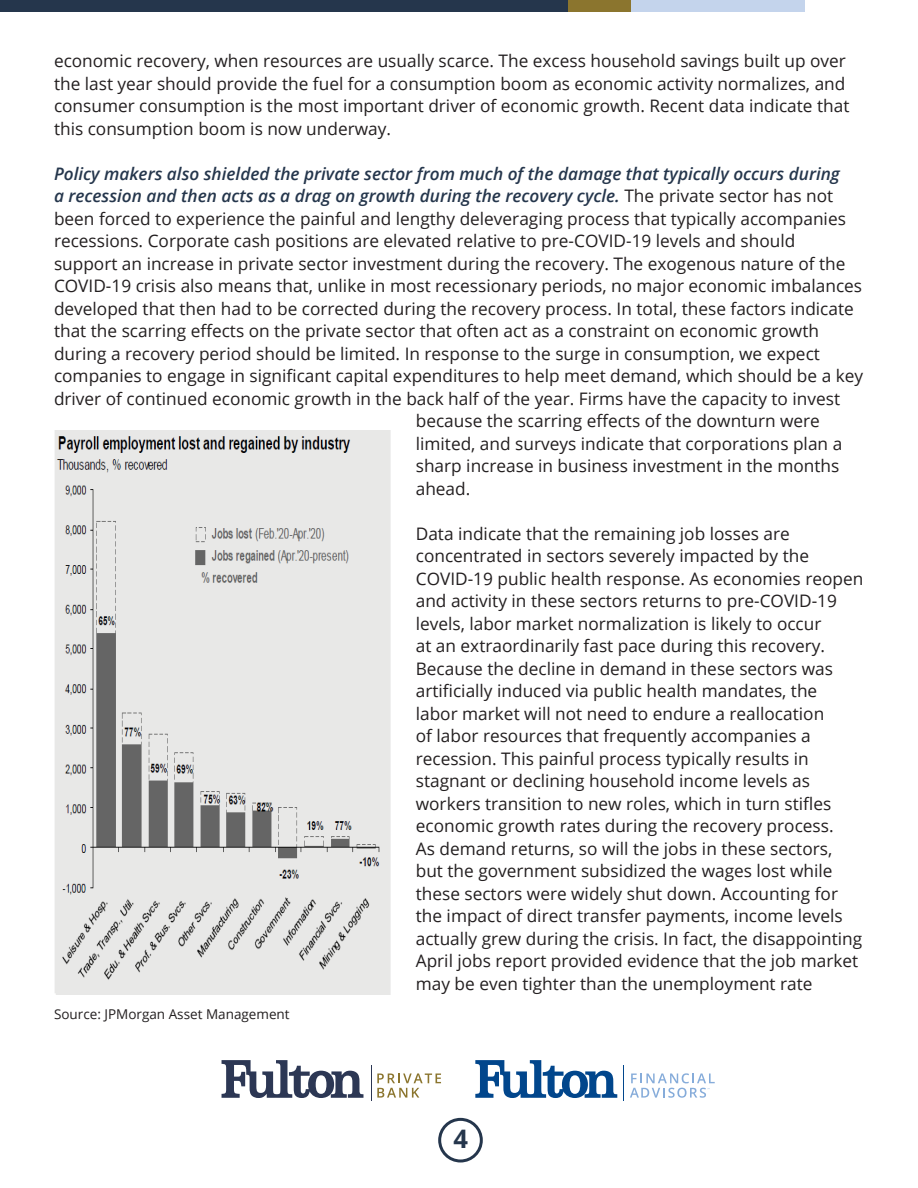
<style>
.page{position:relative;width:918px;height:1188px;background:#fff}
.page>*{position:absolute;margin:0;border:0;box-sizing:border-box;transform-origin:0 0}
.t1{font:700 25.5px "Open Sans";color:#25364c}
.t2{font:17.25px/22.5px "Open Sans";color:#231f20}
.t3{font:italic 600 17.25px "Open Sans";color:#25364c}
.t4{font:13.5px "Open Sans";color:#231f20}
.s1{font-weight:400;font-style:normal;color:#231f20}
</style>
<div class="page">
<div style="left:0;top:0;width:918px;height:12px;background:#25364c"></div>
<div style="left:631px;top:0;width:287px;height:12px;background:#c4d4ec"></div>
<div style="left:806px;top:0;width:112px;height:12px;background:#fff"></div>
<div style="left:568px;top:0;width:63px;height:12px;background:#8b752e"></div>
<svg style="left:475px;top:1060px;width:142px;height:38px"></svg>
<svg style="left:630px;top:1073px;width:85px;height:25px"></svg>
<hr style="left:624px;top:1066px;width:1px;height:35px;background:#01468c">
<svg style="left:222px;top:1060px;width:141px;height:38px"></svg>
<svg style="left:377px;top:1073px;width:64px;height:25px"></svg>
<hr style="left:371px;top:1066px;width:1px;height:35px;background:#2c3754">
<div style="left:438px;top:1118px;width:45px;height:45px;border:3px solid #25364c;border-radius:50%"></div>
<img style="left:55px;top:431px;width:336px;height:564px">
<p class="t2" style="left:54px;top:49px;width:797px">economic recovery, when resources are usually scarce. The excess household savings built up over the last year should provide the fuel for a consumption boom as economic activity normalizes, and consumer consumption is the most important driver of economic growth. Recent data indicate that this consumption boom is now underway.</p>
<p class="t3" style="left:54px;top:162px;width:787px">Policy makers also shielded the private sector from much of the damage that typically occurs during</p>
<p class="t3" style="left:54px;top:184px;width:781px">a recession and then acts as a drag on growth during the recovery cycle. <span class="s1">The private sector has not</span></p>
<p class="t2" style="left:54px;top:207px;width:793px">been forced to experience the painful and lengthy deleveraging process that typically accompanies</p>
<p class="t2" style="left:54px;top:229px;width:743px">recessions. Corporate cash positions are elevated relative to pre-COVID-19 levels and should</p>
<p class="t2" style="left:54px;top:252px;width:793px">support an increase in private sector investment during the recovery. The exogenous nature of the</p>
<p class="t2" style="left:54px;top:274px;width:810px">COVID-19 crisis also means that, unlike in most recessionary periods, no major economic imbalances</p>
<p class="t2" style="left:54px;top:297px;width:801px">developed that then had to be corrected during the recovery process. In total, these factors indicate</p>
<p class="t2" style="left:54px;top:319px;width:767px">that the scarring effects on the private sector that often act as a constraint on economic growth</p>
<p class="t2" style="left:54px;top:342px;width:767px">during a recovery period should be limited. In response to the surge in consumption, we expect</p>
<p class="t2" style="left:54px;top:364px;width:811px">companies to engage in significant capital expenditures to help meet demand, which should be a key</p>
<p class="t2" style="left:54px;top:387px;width:788px">driver of continued economic growth in the back half of the year. Firms have the capacity to invest</p>
<p class="t2" style="left:416px;top:409px;width:406px">because the scarring effects of the downturn were</p>
<p class="t2" style="left:416px;top:432px;width:428px">limited, and surveys indicate that corporations plan a</p>
<p class="t2" style="left:416px;top:454px;width:425px">sharp increase in business investment in the months</p>
<p class="t2" style="left:416px;top:477px;width:56px">ahead.</p>
<p class="t2" style="left:416px;top:522px;width:449px">Data indicate that the remaining job losses are concentrated in sectors severely impacted by the COVID-19 public health response. As economies reopen and activity in these sectors returns to pre-COVID-19 levels, labor market normalization is likely to occur<br>at an extraordinarily fast pace during this recovery.<br>Because the decline in demand in these sectors was artificially induced via public health mandates, the labor market will not need to endure a reallocation<br>of labor resources that frequently accompanies a recession. This painful process typically results in stagnant or declining household income levels as workers transition to new roles, which in turn stifles economic growth rates during the recovery process.<br>As demand returns, so will the jobs in these sectors, but the government subsidized the wages lost while these sectors were widely shut down. Accounting for the impact of direct transfer payments, income levels actually grew during the crisis. In fact, the disappointing April jobs report provided evidence that the job market may be even tighter than the unemployment rate</p>
<p class="t4" style="left:54px;top:1005px;width:237px">Source: JPMorgan Asset Management</p>
<p class="t1" style="left:453px;top:1121px;width:16px">4</p>
</div>
